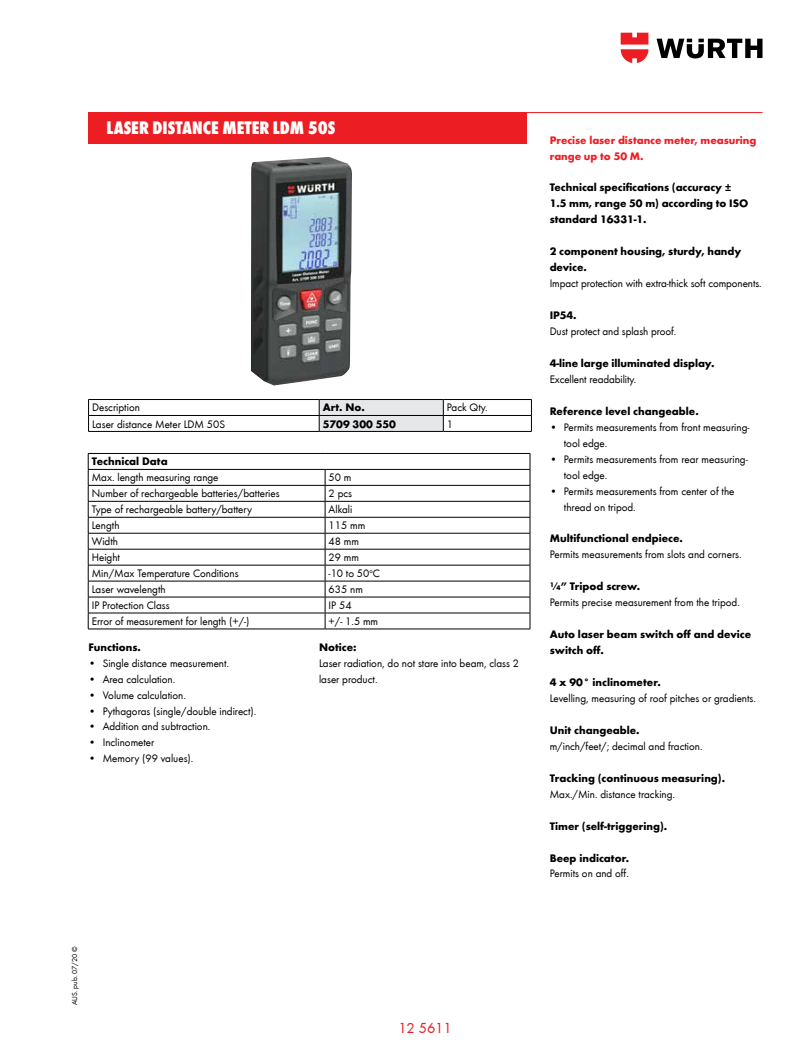
<style>
.page{position:relative;width:798px;height:1053px;background:#fff}
.page>*{position:absolute;margin:0;border:0;box-sizing:border-box;transform-origin:0 0}
.t1{font:800 condensed 18.75px "Wuerth";color:#fff}
.t2{font:15px "Wuerth";color:#ed1d24}
.t3{font:11.25px/16px "Wuerth";color:#000}
.t4{font:700 11.25px/16px "Wuerth";color:#000}
.t5{font:700 11.25px/16px "Wuerth";letter-spacing:-.005em;color:#ed1d24}
.t6{font:7.5px "Wuerth";color:#000}
</style>
<div class="page">
<svg style="left:656px;top:39px;width:106px;height:19px"></svg>
<svg style="left:620px;top:33px;width:28px;height:30px"></svg>
<div style="left:89px;top:112px;width:437px;height:32px;background:#ed1d24"></div>
<hr style="left:89px;top:112px;width:673px;height:1px;background:#ed1d24">
<hr style="left:88px;top:453px;width:237px;height:1px;background:#000">
<hr style="left:325px;top:453px;width:205px;height:1px;background:#000">
<hr style="left:88px;top:469px;width:237px;height:1px;background:#000">
<hr style="left:325px;top:469px;width:205px;height:1px;background:#000">
<hr style="left:88px;top:485px;width:237px;height:1px;background:#000">
<hr style="left:325px;top:485px;width:205px;height:1px;background:#000">
<hr style="left:88px;top:501px;width:237px;height:1px;background:#000">
<hr style="left:325px;top:501px;width:205px;height:1px;background:#000">
<hr style="left:88px;top:517px;width:237px;height:1px;background:#000">
<hr style="left:325px;top:517px;width:205px;height:1px;background:#000">
<hr style="left:88px;top:533px;width:237px;height:1px;background:#000">
<hr style="left:325px;top:533px;width:205px;height:1px;background:#000">
<hr style="left:88px;top:549px;width:237px;height:1px;background:#000">
<hr style="left:325px;top:549px;width:205px;height:1px;background:#000">
<hr style="left:88px;top:565px;width:237px;height:1px;background:#000">
<hr style="left:325px;top:565px;width:205px;height:1px;background:#000">
<hr style="left:88px;top:581px;width:237px;height:1px;background:#000">
<hr style="left:325px;top:581px;width:205px;height:1px;background:#000">
<hr style="left:88px;top:596px;width:237px;height:1px;background:#000">
<hr style="left:325px;top:596px;width:205px;height:1px;background:#000">
<hr style="left:88px;top:612px;width:237px;height:1px;background:#000">
<svg style="left:88px;top:454px;width:1px;height:174px"></svg>
<hr style="left:325px;top:612px;width:205px;height:1px;background:#000">
<svg style="left:325px;top:469px;width:1px;height:159px"></svg>
<svg style="left:529px;top:454px;width:1px;height:174px"></svg>
<hr style="left:88px;top:628px;width:237px;height:1px;background:#000">
<hr style="left:325px;top:628px;width:205px;height:1px;background:#000">
<hr style="left:88px;top:399px;width:231px;height:1px;background:#000">
<hr style="left:443px;top:399px;width:88px;height:1px;background:#000">
<hr style="left:88px;top:415px;width:231px;height:1px;background:#000">
<svg style="left:88px;top:400px;width:1px;height:31px"></svg>
<hr style="left:443px;top:415px;width:88px;height:1px;background:#000">
<svg style="left:319px;top:399px;width:125px;height:32px;background:#d4d5d5"></svg>
<svg style="left:531px;top:400px;width:1px;height:31px"></svg>
<hr style="left:88px;top:431px;width:231px;height:1px;background:#000">
<hr style="left:319px;top:431px;width:124px;height:1px;background:#000">
<hr style="left:443px;top:431px;width:88px;height:1px;background:#000">
<img style="left:251px;top:157px;width:101px;height:228px">
<h1 class="t1" style="left:106px;top:115px;width:230px">LASER DISTANCE METER LDM 50S</h1>
<p class="t3" style="left:92px;top:399px;width:49px">Description</p>
<p class="t4" style="left:322px;top:398px;width:44px">Art. No.</p>
<p class="t3" style="left:446px;top:399px;width:42px">Pack Qty.</p>
<p class="t3" style="left:92px;top:415px;width:134px">Laser distance Meter LDM 50S</p>
<p class="t4" style="left:322px;top:415px;width:75px">5709 300 550</p>
<p class="t3" style="left:446px;top:415px;width:8px">1</p>
<p class="t4" style="left:92px;top:452px;width:77px">Technical Data</p>
<p class="t3" style="left:92px;top:468px;width:128px">Max. length measuring range</p>
<p class="t3" style="left:328px;top:468px;width:24px">50 m</p>
<p class="t3" style="left:92px;top:484px;width:189px">Number of rechargeable batteries/batteries</p>
<p class="t3" style="left:328px;top:484px;width:25px">2 pcs</p>
<p class="t3" style="left:92px;top:500px;width:162px">Type of rechargeable battery/battery</p>
<p class="t3" style="left:328px;top:500px;width:25px">Alkali</p>
<p class="t3" style="left:92px;top:516px;width:29px">Length</p>
<p class="t3" style="left:328px;top:516px;width:38px">115 mm</p>
<p class="t3" style="left:92px;top:532px;width:28px">Width</p>
<p class="t3" style="left:328px;top:532px;width:32px">48 mm</p>
<p class="t3" style="left:92px;top:548px;width:30px">Height</p>
<p class="t3" style="left:328px;top:548px;width:32px">29 mm</p>
<p class="t3" style="left:92px;top:564px;width:148px">Min/Max Temperature Conditions</p>
<p class="t3" style="left:328px;top:564px;width:53px">-10 to 50<sup>o</sup>C</p>
<p class="t3" style="left:92px;top:580px;width:75px">Laser wavelength</p>
<p class="t3" style="left:328px;top:580px;width:36px">635 nm</p>
<p class="t3" style="left:92px;top:596px;width:79px">IP Protection Class</p>
<p class="t3" style="left:328px;top:596px;width:24px">IP 54</p>
<p class="t3" style="left:92px;top:612px;width:159px">Error of measurement for length (+/-)</p>
<p class="t3" style="left:328px;top:612px;width:51px">+/- 1.5 mm</p>
<p class="t4" style="left:88px;top:638px;width:54px">Functions.</p>
<p class="t3" style="left:88px;top:654px;width:142px">• Single distance measurement.</p>
<p class="t3" style="left:88px;top:670px;width:88px">• Area calculation.</p>
<p class="t3" style="left:88px;top:686px;width:99px">• Volume calculation.</p>
<p class="t3" style="left:88px;top:702px;width:169px">• Pythagoras (single/double indirect).</p>
<p class="t3" style="left:88px;top:718px;width:123px">• Addition and subtraction.</p>
<p class="t3" style="left:88px;top:734px;width:67px">• Inclinometer</p>
<p class="t3" style="left:88px;top:750px;width:106px">• Memory (99 values).</p>
<p class="t4" style="left:319px;top:638px;width:39px">Notice:</p>
<p class="t3" style="left:319px;top:654px;width:201px">Laser radiation, do not stare into beam, class 2 laser product.</p>
<p class="t6" style="left:69px;top:1005px;width:60px;rotate:-90deg">AUS. pub. 07/20 ©</p>
<h2 class="t2" style="left:398px;top:1017px;width:55px">12 5611</h2>
<p class="t5" style="left:549px;top:131px;width:208px">Precise laser distance meter, measuring range up to 50 M.</p>
<p class="t4" style="left:549px;top:179px;width:200px">Technical specifications (accuracy ±<br>1.5 mm, range 50 m) according to ISO standard 16331-1.</p>
<p class="t4" style="left:549px;top:243px;width:193px">2 component housing, sturdy, handy device.</p>
<p class="t3" style="left:549px;top:275px;width:213px">Impact protection with extra-thick soft components.</p>
<p class="t4" style="left:549px;top:306px;width:28px">IP54.</p>
<p class="t3" style="left:549px;top:323px;width:128px">Dust protect and splash proof.</p>
<p class="t4" style="left:549px;top:354px;width:166px">4-line large illuminated display.</p>
<p class="t3" style="left:549px;top:370px;width:88px">Excellent readability.</p>
<p class="t4" style="left:549px;top:402px;width:150px">Reference level changeable.</p>
<p class="t3" style="left:563px;top:418px;width:187px;text-indent:-14px">• Permits measurements from front measuring&shy;tool edge.</p>
<p class="t3" style="left:563px;top:450px;width:185px;text-indent:-14px">• Permits measurements from rear measuring&shy;tool edge.</p>
<p class="t3" style="left:563px;top:482px;width:172px;text-indent:-14px">• Permits measurements from center of the thread on tripod.</p>
<p class="t4" style="left:549px;top:529px;width:135px">Multifunctional endpiece.</p>
<p class="t3" style="left:549px;top:546px;width:193px">Permits measurements from slots and corners.</p>
<p class="t4" style="left:549px;top:577px;width:92px">¼” Tripod screw.</p>
<p class="t3" style="left:549px;top:594px;width:192px">Permits precise measurement from the tripod.</p>
<p class="t4" style="left:549px;top:625px;width:203px">Auto laser beam switch off and device switch off.</p>
<p class="t4" style="left:549px;top:673px;width:112px">4 x 90° inclinometer.</p>
<p class="t3" style="left:549px;top:689px;width:208px">Levelling, measuring of roof pitches or gradients.</p>
<p class="t4" style="left:549px;top:721px;width:91px">Unit changeable.</p>
<p class="t3" style="left:549px;top:737px;width:154px">m/inch/feet/; decimal and fraction.</p>
<p class="t4" style="left:549px;top:769px;width:177px">Tracking (continuous measuring).</p>
<p class="t3" style="left:549px;top:785px;width:127px">Max./Min. distance tracking.</p>
<p class="t4" style="left:549px;top:817px;width:119px">Timer (self-triggering).</p>
<p class="t4" style="left:549px;top:848px;width:81px">Beep indicator.</p>
<p class="t3" style="left:549px;top:865px;width:81px">Permits on and off.</p>
</div>
